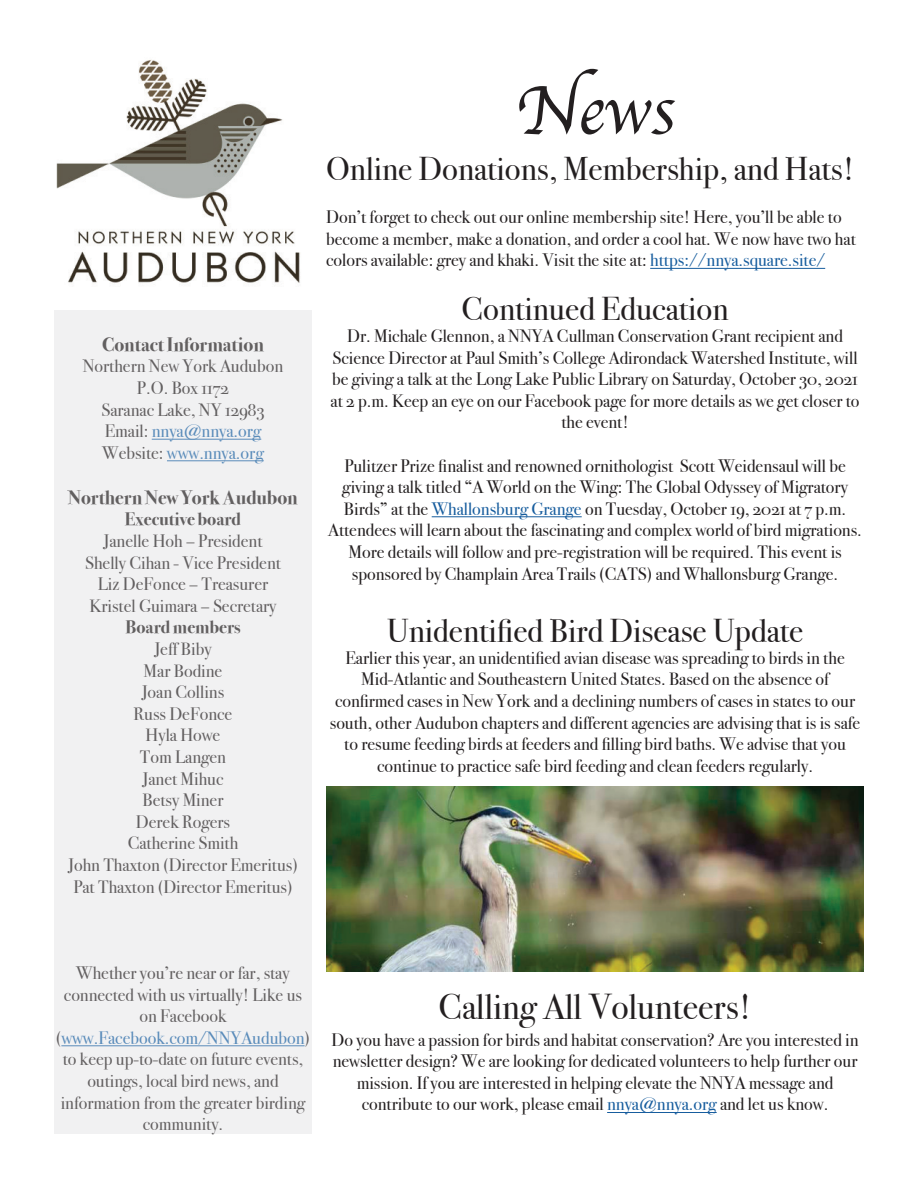
<style>
.page{position:relative;width:918px;height:1188px;background:#fff}
.page>*{position:absolute;margin:0;border:0;box-sizing:border-box;transform-origin:0 0}
.t1{font:72px "Apple Chancery";color:#231f20}
.t2{font:36px "Bodoni Svty Two OSITCTT";color:#231f20}
.t3{font:33px "Bodoni Svty Two OSITCTT";color:#231f20}
.t4{font:700 19.5px "Bodoni Svty Two OSITCTT";color:#231f20}
.t5{font:18px/21.6px "Bodoni Svty Two OSITCTT";color:#231f20;text-align:center}
.t6{font:700 18px "Bodoni Svty Two OSITCTT";color:#231f20}
.s1{color:#175d9e}
</style>
<div class="page">
<div style="left:54px;top:310px;width:258px;height:824px;background:#ececee"></div>
<hr style="left:152px;top:439px;width:109px;height:1px;background:#175d9e">
<hr style="left:167px;top:460px;width:97px;height:1px;background:#175d9e">
<hr style="left:61px;top:1045px;width:244px;height:1px;background:#175d9e">
<hr style="left:650px;top:268px;width:175px;height:1px;background:#175d9e">
<img style="left:56px;top:59px;width:244px;height:224px">
<hr style="left:607px;top:1112px;width:110px;height:1px;background:#175d9e">
<img style="left:326px;top:786px;width:538px;height:186px">
<hr style="left:432px;top:516px;width:150px;height:1px;background:#175d9e">
<p class="t4" style="left:102px;top:333px;width:163px">Contact Information</p>
<p class="t5" style="left:83px;top:356px;width:202px">Northern New York Audubon<br>P.O. Box 1172<br>Saranac Lake, NY 12983<br>Email: <span class="s1">nnya@nnya.org<br></span>Website: <span class="s1">www.nnya.org</span></p>
<p class="t4" style="left:68px;top:486px;width:231px">Northern New York Audubon</p>
<p class="t6" style="left:125px;top:509px;width:118px">Executive board</p>
<p class="t5" style="left:85px;top:530px;width:197px">Janelle Hoh – President<br>Shelly Cihan - Vice President<br>Liz DeFonce – Treasurer<br>Kristel Guimara – Secretary</p>
<p class="t6" style="left:125px;top:617px;width:117px">Board members</p>
<p class="t5" style="left:68px;top:638px;width:231px">Jeff Biby<br>Mar Bodine<br>Joan Collins<br>Russ DeFonce<br>Hyla Howe<br>Tom Langen<br>Janet Mihuc<br>Betsy Miner<br>Derek Rogers<br>Catherine Smith<br>John Thaxton (Director Emeritus)<br>Pat Thaxton (Director Emeritus)</p>
<h1 class="t1" style="left:515px;top:53px;width:162px">News</h1>
<h3 class="t3" style="left:326px;top:149px;width:530px">Online Donations, Membership, and Hats!</h3>
<p class="t5" style="left:326px;top:206px;width:531px;text-align:left">Don’t forget to check out our online membership site! Here, you’ll be able to become a member, make a donation, and order a cool hat. We now have two hat colors available: grey and khaki. Visit the site at: <span class="s1">https://nnya.square.site/</span></p>
<h3 class="t3" style="left:462px;top:289px;width:268px">Continued Education</h3>
<p class="t5" style="left:331px;top:325px;width:531px">Dr. Michale Glennon, a NNYA Cullman Conservation Grant recipient and Science Director at Paul Smith’s College Adirondack Watershed Institute, will be giving a talk at the Long Lake Public Library on Saturday, October 30, 2021 at 2 p.m. Keep an eye on our Facebook page for more details as we get closer to the event!</p>
<p class="t5" style="left:328px;top:455px;width:535px">Pulitzer Prize finalist and renowned ornithologist Scott Weidensaul will be giving a talk titled “A World on the Wing: The Global Odyssey of Migratory Birds” at the <span class="s1">Whallonsburg Grange</span> on Tuesday, October 19, 2021 at 7 p.m.<br>Attendees will learn about the fascinating and complex world of bird migrations.<br>More details will follow and pre-registration will be required. This event is sponsored by Champlain Area Trails (CATS) and Whallonsburg Grange.</p>
<h3 class="t3" style="left:387px;top:611px;width:418px">Unidentified Bird Disease Update</h3>
<p class="t5" style="left:330px;top:647px;width:532px">Earlier this year, an unidentified avian disease was spreading to birds in the Mid-Atlantic and Southeastern United States. Based on the absence of confirmed cases in New York and a declining numbers of cases in states to our south, other Audubon chapters and different agencies are advising that is is safe to resume feeding birds at feeders and filling bird baths. We advise that you continue to practice safe bird feeding and clean feeders regularly.</p>
<p class="t5" style="left:56px;top:962px;width:256px">Whether you’re near or far, stay connected with us virtually! Like us on Facebook (<span class="s1">www.Facebook.com/NNYAudubon</span>) to keep up-to-date on future events, outings, local bird news, and information from the greater birding community.</p>
<h2 class="t2" style="left:439px;top:985px;width:315px">Calling All Volunteers!</h2>
<p class="t5" style="left:332px;top:1029px;width:529px">Do you have a passion for birds and habitat conservation? Are you interested in newsletter design? We are looking for dedicated volunteers to help further our mission. If you are interested in helping elevate the NNYA message and contribute to our work, please email <span class="s1">nnya@nnya.org</span> and let us know.</p>
</div>
